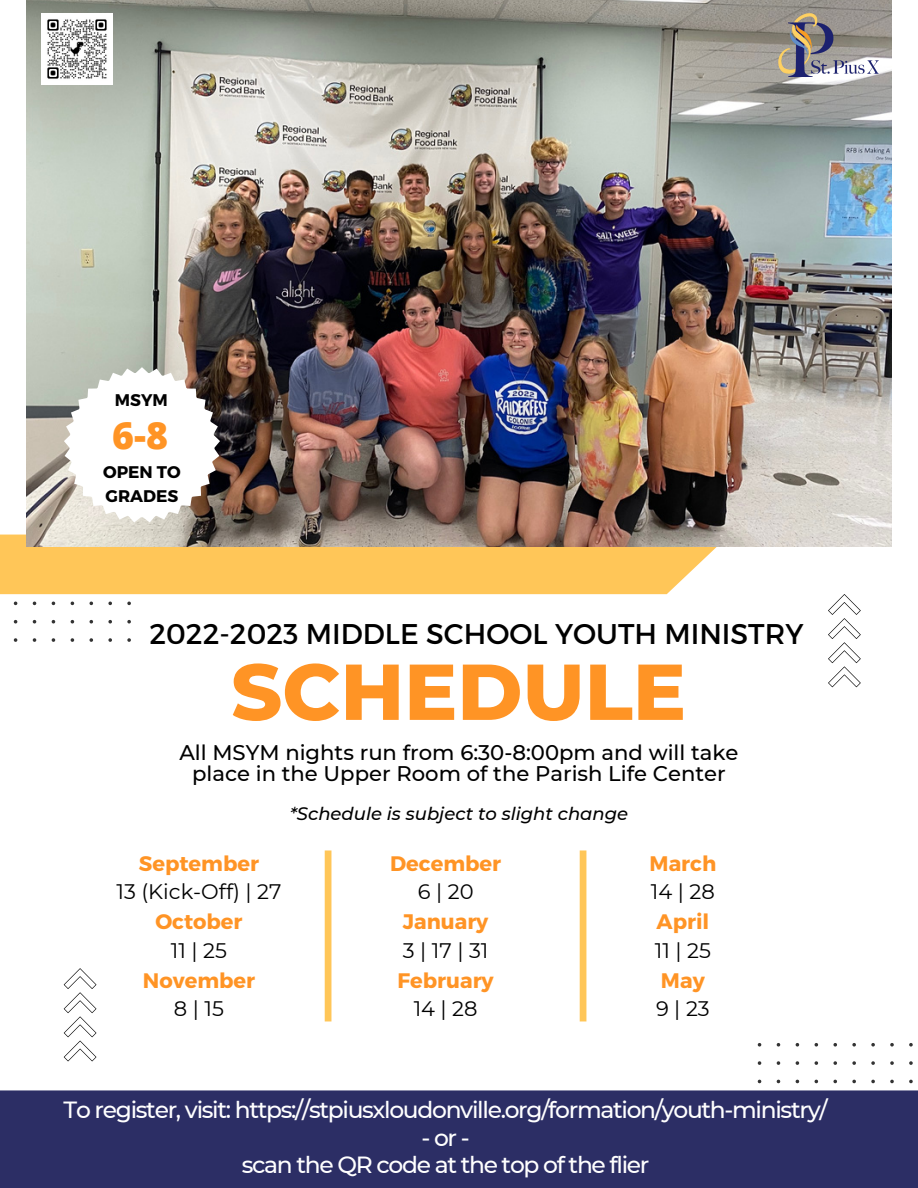
<style>
.page{position:relative;width:918px;height:1188px;background:#fff}
.page>*{position:absolute;margin:0;border:0;box-sizing:border-box;transform-origin:0 0}
.t1{font:800 79.05px "Montserrat";color:#ff9425}
.t2{font:800 37.5px "Open Sans";color:#ff9425}
.t3{font:28.5px "Montserrat";color:#000}
.t4{font:500 23.4px/27.5px "Montserrat";letter-spacing:-.055em;color:#fff;text-align:center}
.t5{font:500 21.15px/21.3px "Montserrat";color:#000;text-align:center}
.t6{font:700 21px "Montserrat";color:#ff9425}
.t7{font:21px "Montserrat";color:#000}
.t8{font:italic 500 18px "Montserrat";color:#000}
.t9{font:700 16.8px/23.2px "Montserrat";color:#000}
</style>
<div class="page">
<svg style="left:758px;top:1043px;width:155px;height:41px"></svg>
<svg style="left:0;top:535px;width:730px;height:107px"></svg>
<div style="left:0;top:1090px;width:918px;height:98px;background:#2c2e65"></div>
<img style="left:26px;top:0;width:865px;height:546px">
<div style="left:325px;top:850px;width:6px;height:171px;background:#ffc658"></div>
<div style="left:580px;top:850px;width:6px;height:171px;background:#ffc658"></div>
<svg style="left:64px;top:968px;width:32px;height:93px"></svg>
<svg style="left:828px;top:594px;width:33px;height:93px"></svg>
<svg style="left:64px;top:367px;width:156px;height:155px"></svg>
<img style="left:778px;top:14px;width:100px;height:62px">
<img style="left:42px;top:14px;width:71px;height:70px">
<p class="t9" style="left:115px;top:388px;width:54px">MSYM</p>
<h2 class="t2" style="left:112px;top:409px;width:57px">6-8</h2>
<p class="t9" style="left:103px;top:460px;width:79px">OPEN TO<br>GRADES</p>
<p class="t3" style="left:149px;top:615px;width:656px">2022-2023 MIDDLE SCHOOL YOUTH MINISTRY</p>
<h1 class="t1" style="left:231px;top:643px;width:456px">SCHEDULE</h1>
<p class="t5" style="left:179px;top:741px;width:561px">All MSYM nights run from 6:30-8:00pm and will take place in the Upper Room of the Parish Life Center</p>
<p class="t8" style="left:290px;top:803px;width:340px">*Schedule is subject to slight change</p>
<p class="t6" style="left:139px;top:850px;width:122px">September</p>
<p class="t7" style="left:116px;top:879px;width:167px">13 (Kick-Off) | 27</p>
<p class="t6" style="left:155px;top:908px;width:89px">October</p>
<p class="t7" style="left:171px;top:937px;width:58px">11 | 25</p>
<p class="t6" style="left:143px;top:967px;width:114px">November</p>
<p class="t7" style="left:174px;top:996px;width:52px">8|15</p>
<p class="t6" style="left:390px;top:850px;width:112px">December</p>
<p class="t7" style="left:418px;top:879px;width:57px">6|20</p>
<p class="t6" style="left:403px;top:908px;width:87px">January</p>
<p class="t7" style="left:403px;top:937px;width:87px">3|17|31</p>
<p class="t6" style="left:398px;top:967px;width:98px">February</p>
<p class="t7" style="left:414px;top:996px;width:65px">14 | 28</p>
<p class="t6" style="left:650px;top:850px;width:68px">March</p>
<p class="t7" style="left:651px;top:879px;width:65px">14 | 28</p>
<p class="t6" style="left:657px;top:908px;width:54px">April</p>
<p class="t7" style="left:655px;top:937px;width:58px">11 | 25</p>
<p class="t6" style="left:661px;top:967px;width:45px">May</p>
<p class="t7" style="left:656px;top:996px;width:55px">9|23</p>
<p class="t4" style="left:64px;top:1096px;width:766px">To register, visit: https://stpiusxloudonville.org/formation/youth-ministry/ -or-<br>scan the QR code at the top of the flier</p>
</div>
